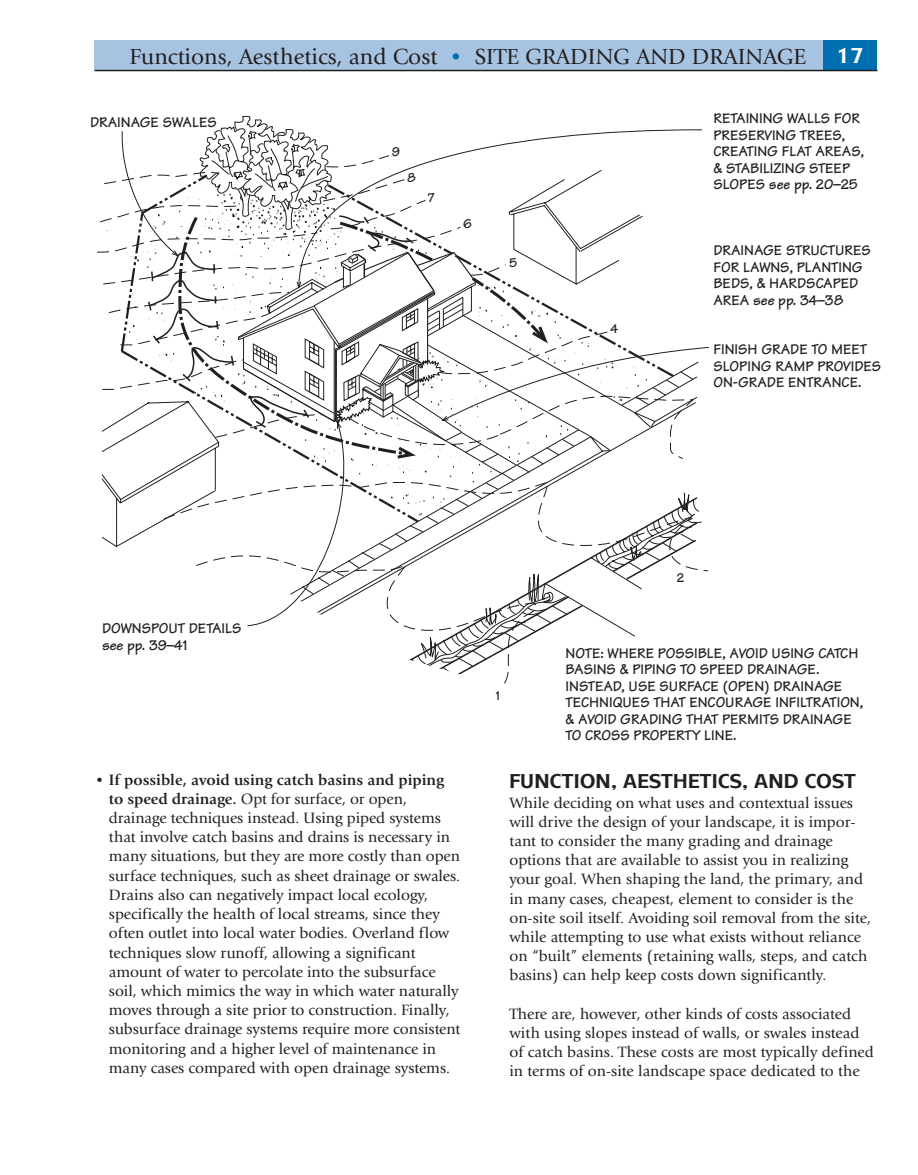
<style>
.page{position:relative;width:918px;height:1175px;background:#fff}
.page>*{position:absolute;margin:0;border:0;box-sizing:border-box;transform-origin:0 0}
.t1{font:22.5px "Giovanni Itc T";color:#231f20}
.t2{font:22.5px "Bluejack Mdm";color:#fff}
.t3{font:21px "Bluejack Mdm";color:#231f20}
.t4{font:15.45px/19.2px "Giovanni Itc T";letter-spacing:-.005em;color:#231f20}
.t5{font:700 15px/16.5px "Tekton";color:#231f20}
.t6{font:700 13.5px "Tekton";color:#231f20}
.s1{color:#006faf}
.s2{font-weight:700}
</style>
<div class="page">
<div style="left:94px;top:40px;width:784px;height:30px;background:#a6c3e1"></div>
<div style="left:824px;top:40px;width:54px;height:30px;background:#006faf"></div>
<hr style="left:94px;top:70px;width:784px;height:1px;background:#231f20">
<svg style="left:101px;top:116px;width:608px;height:568px"></svg>
<h1 class="t1" style="left:130px;top:47px;width:678px">Functions, Aesthetics, and Cost <span class="s1">•</span> SITE GRADING AND DRAINAGE</h1>
<h1 class="t2" style="left:836px;top:46px;width:30px">17</h1>
<p class="t5" style="left:90px;top:117px;width:128px">DRAINAGE SWALES</p>
<p class="t5" style="left:713px;top:112px;width:152px">RETAINING WALLS FOR<br>PRESERVING TREES,<br>CREATING FLAT AREAS, &amp; STABILIZING STEEP<br>SLOPES see pp. 20–25</p>
<p class="t6" style="left:392px;top:147px;width:10px">9</p>
<p class="t6" style="left:407px;top:173px;width:10px">8</p>
<p class="t6" style="left:428px;top:193px;width:8px">7</p>
<p class="t5" style="left:102px;top:622px;width:141px">DOWNSPOUT DETAILS see pp. 39–41</p>
<p class="t6" style="left:463px;top:219px;width:10px">6</p>
<p class="t6" style="left:509px;top:258px;width:9px">5</p>
<p class="t6" style="left:611px;top:324px;width:9px">4</p>
<p class="t5" style="left:713px;top:244px;width:159px">DRAINAGE STRUCTURES<br>FOR LAWNS, PLANTING<br>BEDS, &amp; HARDSCAPED<br>AREA see pp. 34–38</p>
<p class="t5" style="left:713px;top:343px;width:169px">FINISH GRADE TO MEET<br>SLOPING RAMP PROVIDES<br>ON-GRADE ENTRANCE.</p>
<p class="t6" style="left:496px;top:691px;width:6px">1</p>
<p class="t6" style="left:677px;top:572px;width:9px">2</p>
<p class="t5" style="left:566px;top:646px;width:299px">NOTE: WHERE POSSIBLE, AVOID USING CATCH BASINS &amp; PIPING TO SPEED DRAINAGE.<br>INSTEAD, USE SURFACE (OPEN) DRAINAGE TECHNIQUES THAT ENCOURAGE INFILTRATION, &amp; AVOID GRADING THAT PERMITS DRAINAGE TO CROSS PROPERTY LINE.</p>
<p class="t5" style="left:582px;top:686px;width:294px">NOTE: WHERE POSSIBLE, AVOID USING CATCH<br>BASINS &amp; PIPING TO SPEED DRAINAGE.</p>
<p class="t4" style="left:109px;top:771px;width:353px;text-indent:-14px"><span class="s2">• If possible, avoid using catch basins and piping to speed drainage.</span> Opt for surface, or open, drainage techniques instead. Using piped systems that involve catch basins and drains is necessary in many situations, but they are more costly than open surface techniques, such as sheet drainage or swales.<br>Drains also can negatively impact local ecology, specifically the health of local streams, since they often outlet into local water bodies. Overland flow techniques slow runoff, allowing a significant amount of water to percolate into the subsurface soil, which mimics the way in which water naturally moves through a site prior to construction. Finally, subsurface drainage systems require more consistent monitoring and a higher level of maintenance in many cases compared with open drainage systems.</p>
<h2 class="t3" style="left:509px;top:772px;width:348px">FUNCTION, AESTHETICS, AND COST</h2>
<p class="t4" style="left:509px;top:794px;width:363px">While deciding on what uses and contextual issues will drive the design of your landscape, it is impor&shy;tant to consider the many grading and drainage options that are available to assist you in realizing your goal. When shaping the land, the primary, and in many cases, cheapest, element to consider is the on-site soil itself. Avoiding soil removal from the site, while attempting to use what exists without reliance on “built” elements (retaining walls, steps, and catch basins) can help keep costs down significantly.</p>
<p class="t4" style="left:509px;top:1005px;width:366px">There are, however, other kinds of costs associated with using slopes instead of walls, or swales instead of catch basins. These costs are most typically defined in terms of on-site landscape space dedicated to the</p>
</div>
